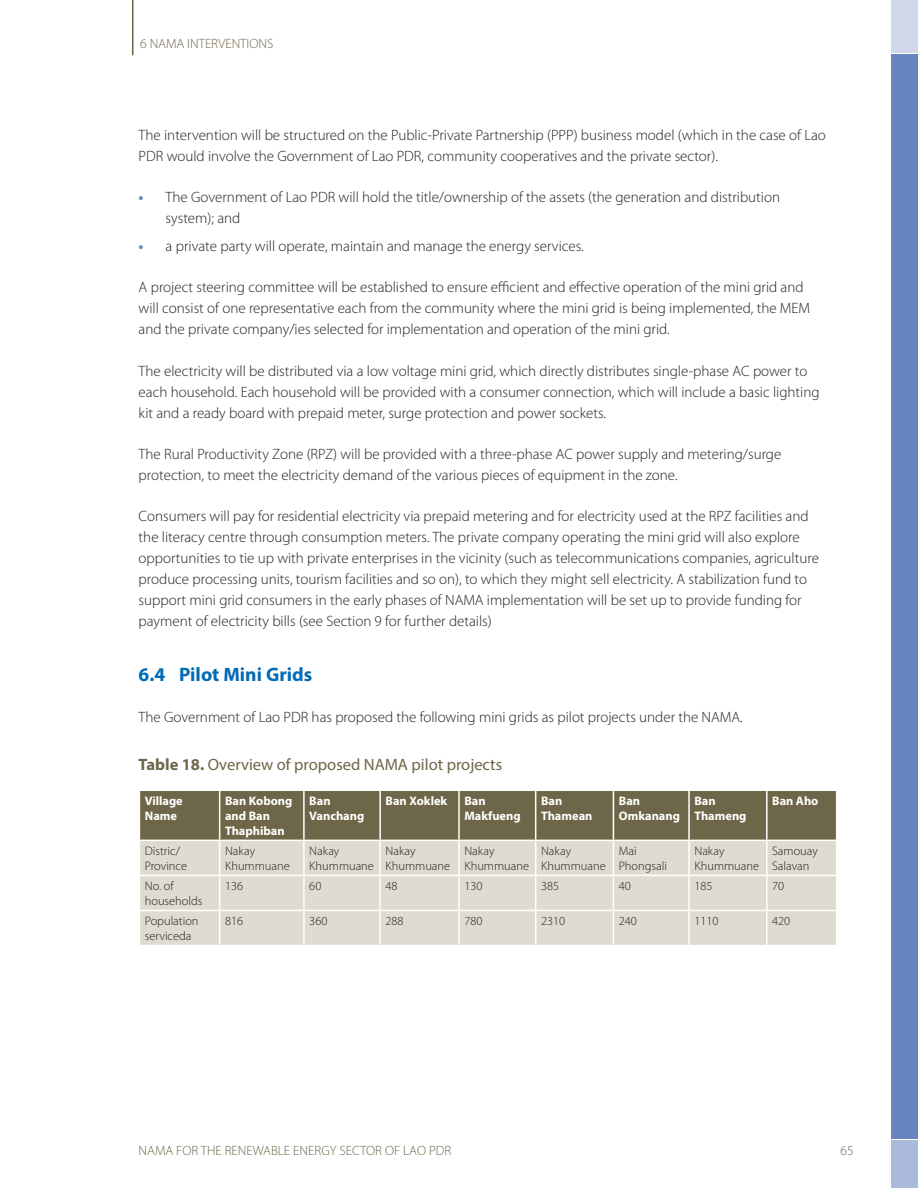
<style>
.page{position:relative;width:918px;height:1188px;background:#fff}
.page>*{position:absolute;margin:0;border:0;box-sizing:border-box;transform-origin:0 0}
.Heading_2{font:700 19.5px "Myriad Pro";color:#006bb6}
.Figure_title{font:16.5px "Myriad Pro";color:#6d6648}
.Body_Text{font:300 15px/21px "Myriad Pro";color:#231f20}
.t1{font:300 13.5px "Myriad Pro";color:#6d6648}
.Body_Text-2{font:300 12.3px/15px "Myriad Pro";color:#231f20}
.Body_Text-3{font:700 12.3px/15px "Myriad Pro";color:#fff}
.s1{font-weight:700;color:#6985bf}
.s2{font-weight:700}
</style>
<div class="page">
<div style="left:891px;top:0;width:27px;height:52px;background:#d1d8ec"></div>
<div style="left:891px;top:1140px;width:27px;height:48px;background:#abb9db"></div>
<div style="left:891px;top:54px;width:27px;height:1085px;background:#6985bf"></div>
<hr style="left:132px;top:0;width:1px;height:55px;background:#6d6648">
<div style="left:140px;top:791px;width:696px;height:49px;background:#6d6648"></div>
<div style="left:140px;top:841px;width:696px;height:104px;background:#dedbd0"></div>
<hr style="left:219px;top:791px;width:1px;height:49px;background:#fff">
<hr style="left:303px;top:791px;width:2px;height:49px;background:#fff">
<hr style="left:379px;top:791px;width:2px;height:49px;background:#fff">
<hr style="left:458px;top:791px;width:2px;height:49px;background:#fff">
<hr style="left:535px;top:791px;width:1px;height:49px;background:#fff">
<hr style="left:613px;top:791px;width:1px;height:49px;background:#fff">
<hr style="left:688px;top:791px;width:2px;height:49px;background:#fff">
<hr style="left:766px;top:791px;width:2px;height:49px;background:#fff">
<hr style="left:219px;top:841px;width:1px;height:34px;background:#fff">
<hr style="left:303px;top:841px;width:2px;height:34px;background:#fff">
<hr style="left:379px;top:841px;width:2px;height:34px;background:#fff">
<hr style="left:458px;top:841px;width:2px;height:34px;background:#fff">
<hr style="left:535px;top:841px;width:1px;height:34px;background:#fff">
<hr style="left:613px;top:841px;width:1px;height:34px;background:#fff">
<hr style="left:688px;top:841px;width:2px;height:34px;background:#fff">
<hr style="left:766px;top:841px;width:2px;height:34px;background:#fff">
<hr style="left:139px;top:875px;width:81px;height:1px;background:#fff">
<hr style="left:220px;top:875px;width:84px;height:1px;background:#fff">
<hr style="left:219px;top:876px;width:1px;height:34px;background:#fff">
<hr style="left:304px;top:875px;width:76px;height:1px;background:#fff">
<hr style="left:303px;top:876px;width:2px;height:34px;background:#fff">
<hr style="left:380px;top:875px;width:79px;height:1px;background:#fff">
<hr style="left:379px;top:876px;width:2px;height:34px;background:#fff">
<hr style="left:459px;top:875px;width:77px;height:1px;background:#fff">
<hr style="left:458px;top:876px;width:2px;height:34px;background:#fff">
<hr style="left:536px;top:875px;width:77px;height:1px;background:#fff">
<hr style="left:535px;top:876px;width:1px;height:34px;background:#fff">
<hr style="left:613px;top:875px;width:76px;height:1px;background:#fff">
<hr style="left:613px;top:876px;width:1px;height:34px;background:#fff">
<hr style="left:689px;top:875px;width:78px;height:1px;background:#fff">
<hr style="left:688px;top:876px;width:2px;height:34px;background:#fff">
<hr style="left:767px;top:875px;width:70px;height:1px;background:#fff">
<hr style="left:766px;top:876px;width:2px;height:34px;background:#fff">
<hr style="left:139px;top:910px;width:81px;height:1px;background:#fff">
<hr style="left:220px;top:910px;width:84px;height:1px;background:#fff">
<hr style="left:219px;top:911px;width:1px;height:34px;background:#fff">
<hr style="left:304px;top:910px;width:76px;height:1px;background:#fff">
<hr style="left:303px;top:911px;width:2px;height:34px;background:#fff">
<hr style="left:380px;top:910px;width:79px;height:1px;background:#fff">
<hr style="left:379px;top:911px;width:2px;height:34px;background:#fff">
<hr style="left:459px;top:910px;width:77px;height:1px;background:#fff">
<hr style="left:458px;top:911px;width:2px;height:34px;background:#fff">
<hr style="left:536px;top:910px;width:77px;height:1px;background:#fff">
<hr style="left:535px;top:911px;width:1px;height:34px;background:#fff">
<hr style="left:613px;top:910px;width:76px;height:1px;background:#fff">
<hr style="left:613px;top:911px;width:1px;height:34px;background:#fff">
<hr style="left:689px;top:910px;width:78px;height:1px;background:#fff">
<hr style="left:688px;top:911px;width:2px;height:34px;background:#fff">
<hr style="left:767px;top:910px;width:70px;height:1px;background:#fff">
<hr style="left:766px;top:911px;width:2px;height:34px;background:#fff">
<p class="t1" style="left:140px;top:36px;width:135px">6 NAMA INTERVENTIONS</p>
<p class="Body_Text" style="left:139px;top:125px;width:689px">The intervention will be structured on the Public-Private Partnership (PPP) business model (which in the case of Lao<br>PDR would involve the Government of Lao PDR, community cooperatives and the private sector).</p>
<p class="Body_Text" style="left:166px;top:187px;width:616px;text-indent:-27px"><span class="s1">•</span> The Government of Lao PDR will hold the title/ownership of the assets (the generation and distribution system); and</p>
<p class="Body_Text" style="left:139px;top:236px;width:447px"><span class="s1">•</span> a private party will operate, maintain and manage the energy services.</p>
<p class="Body_Text" style="left:139px;top:277px;width:673px">A project steering committee will be established to ensure efficient and effective operation of the mini grid and will consist of one representative each from the community where the mini grid is being implemented, the MEM and the private company/ies selected for implementation and operation of the mini grid.</p>
<p class="Body_Text" style="left:139px;top:360px;width:682px">The electricity will be distributed via a low voltage mini grid, which directly distributes single-phase AC power to each household. Each household will be provided with a consumer connection, which will include a basic lighting kit and a ready board with prepaid meter, surge protection and power sockets.</p>
<p class="Body_Text" style="left:139px;top:444px;width:644px">The Rural Productivity Zone (RPZ) will be provided with a three-phase AC power supply and metering/surge protection, to meet the electricity demand of the various pieces of equipment in the zone.</p>
<p class="Body_Text" style="left:139px;top:506px;width:682px">Consumers will pay for residential electricity via prepaid metering and for electricity used at the RPZ facilities and the literacy centre through consumption meters. The private company operating the mini grid will also explore opportunities to tie up with private enterprises in the vicinity (such as telecommunications companies, agriculture produce processing units, tourism facilities and so on), to which they might sell electricity. A stabilization fund to support mini grid consumers in the early phases of NAMA implementation will be set up to provide funding for payment of electricity bills (see Section 9 for further details)</p>
<p class="Heading_2" style="left:139px;top:661px;width:175px">6.4 Pilot Mini Grids</p>
<p class="Body_Text" style="left:139px;top:707px;width:606px">The Government of Lao PDR has proposed the following mini grids as pilot projects under the NAMA.</p>
<p class="Figure_title" style="left:139px;top:754px;width:365px"><span class="s2">Table 18.</span> Overview of proposed NAMA pilot projects</p>
<p class="Body_Text-3" style="left:145px;top:793px;width:40px">Village<br>Name</p>
<p class="Body_Text-3" style="left:225px;top:793px;width:69px">Ban Kobong and Ban<br>Thaphiban</p>
<p class="Body_Text-3" style="left:309px;top:793px;width:56px">Ban<br>Vanchang</p>
<p class="Body_Text-3" style="left:386px;top:793px;width:63px">Ban Xoklek</p>
<p class="Body_Text-3" style="left:464px;top:793px;width:58px">Ban<br>Makfueng</p>
<p class="Body_Text-3" style="left:541px;top:793px;width:53px">Ban<br>Thamean</p>
<p class="Body_Text-3" style="left:619px;top:793px;width:63px">Ban<br>Omkanang</p>
<p class="Body_Text-3" style="left:694px;top:793px;width:54px">Ban<br>Thameng</p>
<p class="Body_Text-3" style="left:772px;top:793px;width:48px">Ban Aho</p>
<p class="Body_Text-2" style="left:145px;top:844px;width:44px">Distric/<br>Province</p>
<p class="Body_Text-2" style="left:225px;top:844px;width:32px">Nakay</p>
<p class="Body_Text-2" style="left:309px;top:844px;width:32px">Nakay</p>
<p class="Body_Text-2" style="left:309px;top:859px;width:66px">Khummuane</p>
<p class="Body_Text-2" style="left:386px;top:844px;width:32px">Nakay</p>
<p class="Body_Text-2" style="left:386px;top:859px;width:66px">Khummuane</p>
<p class="Body_Text-2" style="left:464px;top:844px;width:32px">Nakay</p>
<p class="Body_Text-2" style="left:464px;top:859px;width:66px">Khummuane</p>
<p class="Body_Text-2" style="left:541px;top:844px;width:32px">Nakay</p>
<p class="Body_Text-2" style="left:541px;top:859px;width:66px">Khummuane</p>
<p class="Body_Text-2" style="left:694px;top:844px;width:32px">Nakay</p>
<p class="Body_Text-2" style="left:694px;top:859px;width:66px">Khummuane</p>
<p class="Body_Text-2" style="left:772px;top:844px;width:47px">Samouay</p>
<p class="Body_Text-2" style="left:772px;top:859px;width:39px">Salavan</p>
<p class="Body_Text-2" style="left:619px;top:844px;width:19px">Mai</p>
<p class="Body_Text-2" style="left:619px;top:859px;width:50px">Phongsali</p>
<p class="Body_Text-2" style="left:225px;top:859px;width:66px">Khummuane</p>
<p class="Body_Text-2" style="left:145px;top:879px;width:59px">No. of households</p>
<p class="Body_Text-2" style="left:225px;top:879px;width:20px">136</p>
<p class="Body_Text-2" style="left:309px;top:879px;width:14px">60</p>
<p class="Body_Text-2" style="left:386px;top:879px;width:14px">48</p>
<p class="Body_Text-2" style="left:464px;top:879px;width:20px">130</p>
<p class="Body_Text-2" style="left:541px;top:879px;width:20px">385</p>
<p class="Body_Text-2" style="left:619px;top:879px;width:14px">40</p>
<p class="Body_Text-2" style="left:694px;top:879px;width:20px">185</p>
<p class="Body_Text-2" style="left:772px;top:879px;width:14px">70</p>
<p class="Body_Text-2" style="left:145px;top:914px;width:55px">Population serviceda</p>
<p class="Body_Text-2" style="left:225px;top:914px;width:20px">816</p>
<p class="Body_Text-2" style="left:309px;top:914px;width:20px">360</p>
<p class="Body_Text-2" style="left:386px;top:914px;width:20px">288</p>
<p class="Body_Text-2" style="left:464px;top:914px;width:20px">780</p>
<p class="Body_Text-2" style="left:541px;top:914px;width:26px">2310</p>
<p class="Body_Text-2" style="left:619px;top:914px;width:20px">240</p>
<p class="Body_Text-2" style="left:694px;top:914px;width:26px">1110</p>
<p class="Body_Text-2" style="left:772px;top:914px;width:20px">420</p>
<p class="t1" style="left:139px;top:1143px;width:314px">NAMA FOR THE RENEWABLE ENERGY SECTOR OF LAO PDR</p>
<p class="t1" style="left:841px;top:1143px;width:15px">65</p>
</div>
